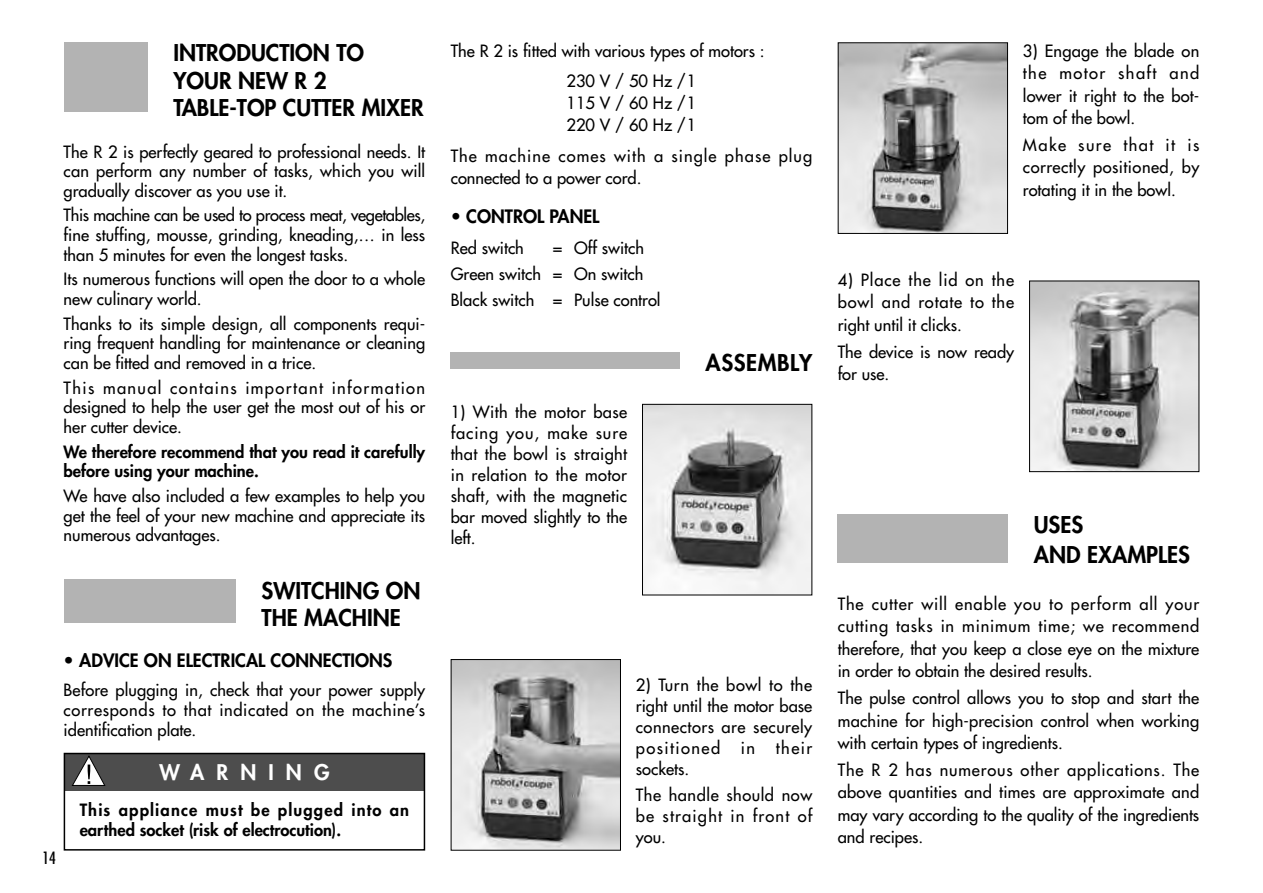
<style>
.page{position:relative;width:1263px;height:893px;background:#fff}
.page>*{position:absolute;margin:0;border:0;box-sizing:border-box;transform-origin:0 0}
.t1{font:800 22.5px/27.5px "Futura";color:#000}
.t2{font:800 22.5px "Futura";letter-spacing:.025em;color:#000}
.t3{font:800 21px "Futura";letter-spacing:.58em;color:#fff}
.t4{font:800 18px "Futura";color:#000}
.t5{font:16.5px/22.5px "Futura";color:#000;text-align:justify}
.t6{font:800 16.5px/19.5px "Futura";letter-spacing:.02em;color:#000}
.t7{font:800 16.5px/20px "Futura";color:#000}
.t8{font:16.5px/22px "Futura";letter-spacing:.065em;color:#000}
.t9{font:16.5px/25.2px "Futura";letter-spacing:.03em;color:#000}
.t10{font:16.5px/21px "Futura";letter-spacing:.07em;color:#000}
.t11{font:condensed 16.5px "Futura";color:#000}
</style>
<div class="page">
<div style="left:64px;top:579px;width:171px;height:44px;background:#b3b3b3"></div>
<div style="left:64px;top:42px;width:83px;height:70px;background:#b3b3b3"></div>
<div style="left:451px;top:352px;width:229px;height:16px;background:#b3b3b3"></div>
<img style="left:644px;top:406px;width:166px;height:187px">
<div style="left:642px;top:404px;width:170px;height:191px;border:1px solid #000"></div>
<div style="left:837px;top:514px;width:171px;height:49px;background:#b3b3b3"></div>
<img style="left:453px;top:661px;width:166px;height:187px">
<div style="left:451px;top:659px;width:170px;height:191px;border:1px solid #000"></div>
<img style="left:839px;top:44px;width:167px;height:188px">
<div style="left:837px;top:42px;width:171px;height:192px;border:1px solid #000"></div>
<div style="left:65px;top:754px;width:359px;height:36px;background:#4d4d4d"></div>
<svg style="left:71px;top:755px;width:35px;height:31px"></svg>
<img style="left:1031px;top:282px;width:166px;height:188px">
<div style="left:1029px;top:280px;width:170px;height:192px;border:1px solid #000"></div>
<div style="left:64px;top:752px;width:361px;height:98px;border:2px solid #000"></div>
<h1 class="t1" style="left:173px;top:39px;width:252px">INTRODUCTION TO<br>YOUR NEW R 2<br>TABLE-TOP CUTTER MIXER</h1>
<p class="t5" style="left:64px;top:142px;width:363px;line-height:20px">The R 2 is perfectly geared to professional needs. It can perform any number of tasks, which you will gradually discover as you use it.</p>
<p class="t5" style="left:64px;top:205px;width:363px;line-height:20px">This machine can be used to process meat, vegetables, fine stuffing, mousse, grinding, kneading,… in less than 5 minutes for even the longest tasks.</p>
<p class="t5" style="left:64px;top:269px;width:363px;line-height:20px">Its numerous functions will open the door to a whole new culinary world.</p>
<p class="t5" style="left:64px;top:314px;width:363px;line-height:20px">Thanks to its simple design, all components requi&shy;ring frequent handling for maintenance or cleaning can be fitted and removed in a trice.</p>
<p class="t5" style="left:64px;top:377px;width:363px;line-height:20px">This manual contains important information designed to help the user get the most out of his or her cutter device.</p>
<p class="t7" style="left:64px;top:441px;width:363px">We therefore recommend that you read it carefully before using your machine.</p>
<p class="t5" style="left:64px;top:486px;width:363px;line-height:20px">We have also included a few examples to help you get the feel of your new machine and appreciate its numerous advantages.</p>
<h1 class="t1" style="left:261px;top:576px;width:160px">SWITCHING ON<br>THE MACHINE</h1>
<p class="t4" style="left:64px;top:649px;width:330px">• ADVICE ON ELECTRICAL CONNECTIONS</p>
<p class="t5" style="left:64px;top:680px;width:363px;line-height:20px">Before plugging in, check that your power supply corresponds to that indicated on the machine’s identification plate.</p>
<p class="t11" style="left:42px;top:850px;width:15px">14</p>
<p class="t3" style="left:160px;top:759px;width:171px">WARNING</p>
<p class="t6" style="left:80px;top:800px;width:331px">This appliance must be plugged into an earthed socket (risk of electrocution).</p>
<p class="t5" style="left:566px;top:35px;width:200px;line-height:30.6px;text-indent:-116px">The R 2 is fitted with various types of motors :<br>230 V / 50 Hz /1</p>
<p class="t5" style="left:566px;top:92px;width:132px;line-height:22px">115 V / 60 Hz /1<br>220 V / 60 Hz /1</p>
<p class="t8" style="left:451px;top:145px;width:363px">The machine comes with a single phase plug connected to a power cord.</p>
<p class="t4" style="left:451px;top:205px;width:150px">• CONTROL PANEL</p>
<p class="t5" style="left:451px;top:236px;width:75px">Red switch</p>
<p class="t5" style="left:451px;top:235px;width:211px;line-height:26.2px;text-align:left;text-indent:102px">= Off switch<br>Green switch = On switch<br>Black switch = Pulse control</p>
<p class="t5" style="left:451px;top:402px;width:178px;line-height:21px">1) With the motor base facing you, make sure that the bowl is straight in relation to the motor shaft, with the magnetic bar moved slightly to the left.</p>
<h1 class="t2" style="left:705px;top:348px;width:108px">ASSEMBLY</h1>
<p class="t5" style="left:636px;top:675px;width:178px;line-height:21px">2) Turn the bowl to the right until the motor base connectors are securely positioned</p>
<p class="t5" style="left:741px;top:737px;width:16px">in</p>
<p class="t5" style="left:776px;top:737px;width:38px">their</p>
<p class="t9" style="left:636px;top:757px;width:178px">sockets.<br>The handle should now</p>
<p class="t10" style="left:636px;top:805px;width:178px">be straight in front of you.</p>
<p class="t5" style="left:1023px;top:40px;width:178px">3) Engage the blade on the motor shaft and lower it right to the bot&shy;tom of the bowl.</p>
<p class="t5" style="left:1023px;top:134px;width:178px">Make sure that it is correctly positioned, by rotating it in the bowl.</p>
<p class="t5" style="left:837px;top:269px;width:178px">4) Place the lid on the bowl and rotate to the right until it clicks.</p>
<p class="t5" style="left:837px;top:340px;width:178px">The device is now ready for use.</p>
<h1 class="t1" style="left:1033px;top:510px;width:158px;line-height:30px">USES<br>AND EXAMPLES</h1>
<p class="t5" style="left:837px;top:592px;width:363px">The cutter will enable you to perform all your cutting tasks in minimum time; we recommend therefore, that you keep a close eye on the mixture in order to obtain the desired results.</p>
<p class="t5" style="left:837px;top:687px;width:363px">The pulse control allows you to stop and start the machine for high-precision control when working with certain types of ingredients.</p>
<p class="t5" style="left:837px;top:758px;width:363px">The R 2 has numerous other applications. The above quantities and times are approximate and may vary according to the quality of the ingredients and recipes.</p>
</div>
